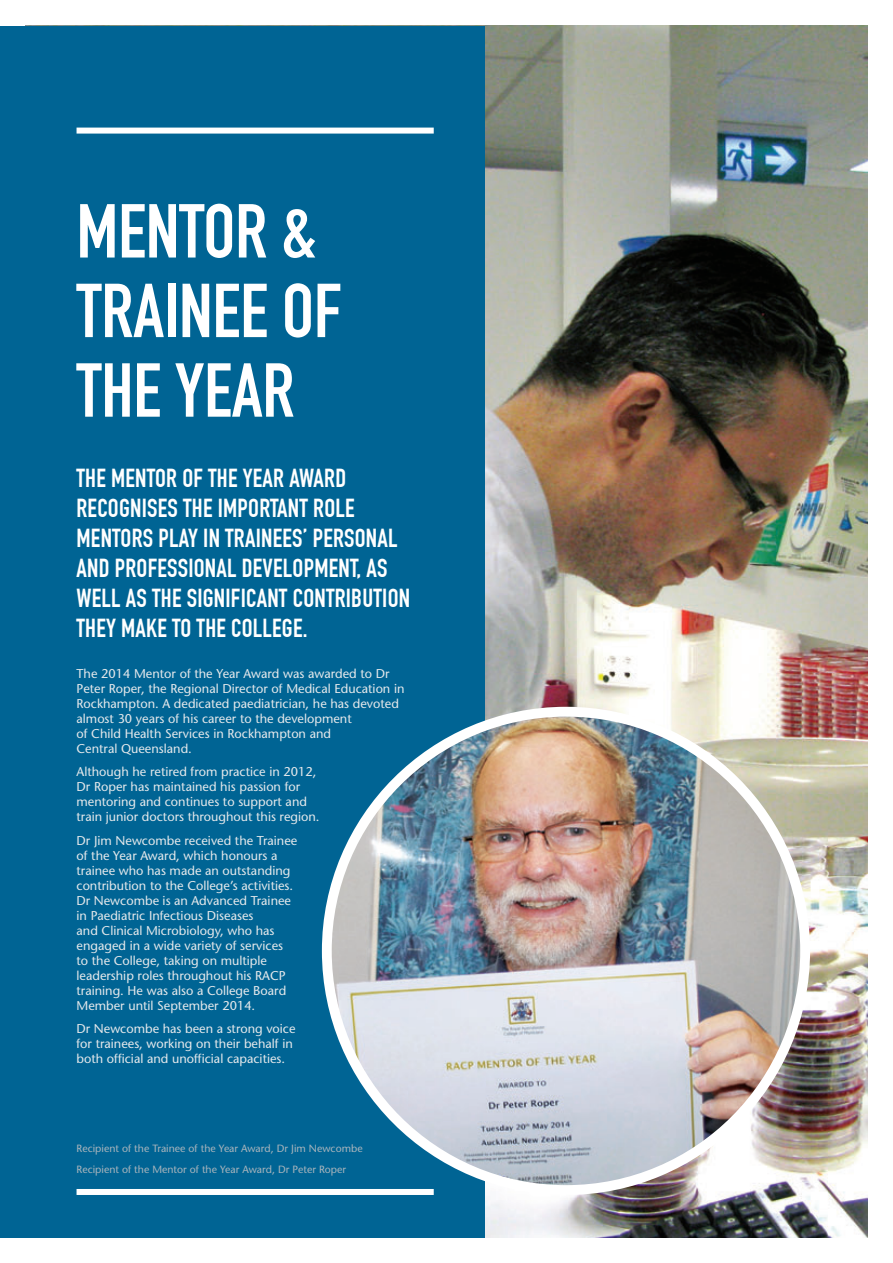
<style>
.page{position:relative;width:893px;height:1263px;background:#fff}
.page>*{position:absolute;margin:0;border:0;box-sizing:border-box;transform-origin:0 0}
.t1{font:700 75px/79.5px "DIN Condensed";color:#fff}
.t2{font:700 25.5px/30px "DIN Condensed";letter-spacing:.01em;color:#fff}
.t3{font:12.75px/15px "Stone Sans";color:#e4e8eb}
.t4{font:10.5px/21.3px "Stone Sans";color:#a8b4bc}
</style>
<div class="page">
<img style="left:485px;top:26px;width:382px;height:1211px">
<div style="left:0;top:26px;width:485px;height:1211px;background:#006494"></div>
<div style="left:77px;top:1189px;width:357px;height:6px;background:#fff"></div>
<div style="left:77px;top:128px;width:357px;height:6px;background:#fff"></div>
<img style="left:327px;top:712px;width:478px;height:478px;border-radius:239px">
<h1 class="t1" style="left:77px;top:192px;width:267px">MENTOR &amp;<br>TRAINEE OF<br>THE YEAR</h1>
<h2 class="t2" style="left:77px;top:463px;width:335px">THE MENTOR OF THE YEAR AWARD<br>RECOGNISES THE IMPORTANT ROLE<br>MENTORS PLAY IN TRAINEES’ PERSONAL<br>AND PROFESSIONAL DEVELOPMENT, AS<br>WELL AS THE SIGNIFICANT CONTRIBUTION<br>THEY MAKE TO THE COLLEGE.</h2>
<p class="t3" style="left:77px;top:666px;width:330px">The 2014 Mentor of the Year Award was awarded to Dr Peter Roper, the Regional Director of Medical Education in Rockhampton. A dedicated paediatrician, he has devoted almost 30 years of his career to the development<br>of Child Health Services in Rockhampton and<br>Central Queensland.</p>
<p class="t3" style="left:77px;top:764px;width:245px">Although he retired from practice in 2012, Dr Roper has maintained his passion for mentoring and continues to support and train junior doctors throughout this region.</p>
<p class="t3" style="left:77px;top:833px;width:222px">Dr Jim N ewcombe received the Trainee of the Year Award, which honours a trainee who has made an outstanding contribution to the College’s activities.<br>Dr N ewcombe is an Advanced Trainee in Paediatric I nfectious Diseases<br>and Clinical Microbiology, who has engaged in a wide variety of services to the College, taking on multiple leadership roles throughout his RACP training. He was also a College Board Member until September 2014.</p>
<p class="t3" style="left:77px;top:1021px;width:221px">Dr N ewcombe has been a strong voice for trainees, working on their behalf in both official and unofficial capacities.</p>
<p class="t4" style="left:77px;top:1137px;width:288px">Recipient of the Trainee of the Year Award, Dr Jim N ewcombe<br>Recipient of the Mentor of the Year Award, Dr Peter Roper</p>
</div>
